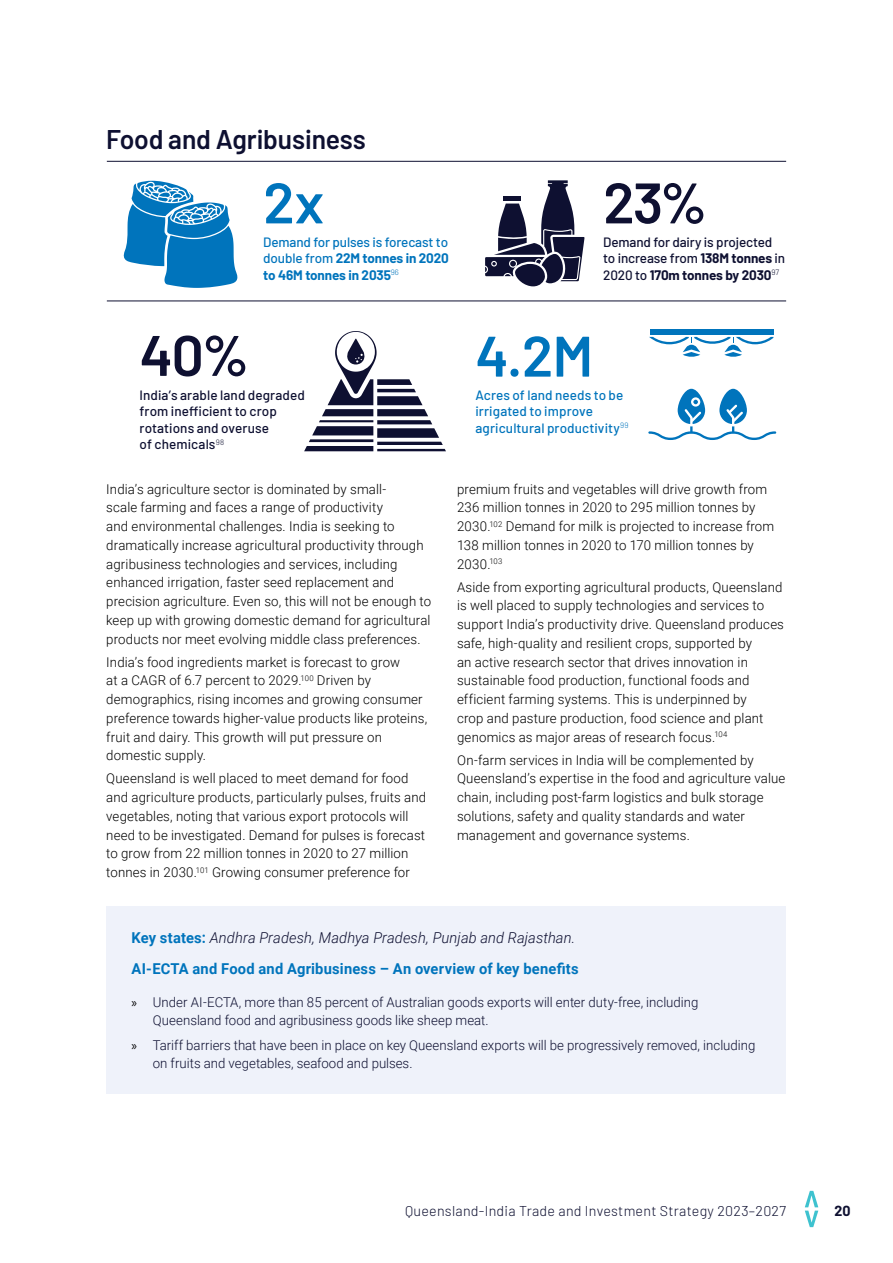
<style>
.page{position:relative;width:893px;height:1263px;background:#fff}
.page>*{position:absolute;margin:0;border:0;box-sizing:border-box;transform-origin:0 0}
.t1{font:600 57px "Barlow";color:#0e1031}
.t2{font:600 57px "Barlow";color:#0074bc}
.H2_-_Navy{font:600 27px "Barlow";letter-spacing:-.005em;color:#0e1031}
.Body_copy{font:italic 300 15px "Roboto";letter-spacing:.005em;color:#0e1031}
.Body_copy-2{font:700 15px "Roboto";letter-spacing:.015em;color:#0074bc}
.t3{font:300 14.25px "Barlow";letter-spacing:.02em;color:#0e1031}
.t4{font:700 14.25px "Barlow";color:#0e1031}
.Body_copy_-_Ink_2col{font:300 13.5px/18.8px "Roboto";letter-spacing:.01em;color:#000}
.t5{font:300 13.5px/18px "Roboto";color:#0e1031}
.Infographic_small{font:500 13.5px/16.5px "Barlow";letter-spacing:.005em;color:#0e1031}
.Infographic_small-2{font:500 13.5px/16.5px "Barlow";letter-spacing:.005em;color:#0074bc}
.t6{font:700 13.5px/16.5px "Barlow";letter-spacing:-.01em;color:#0074bc}
.s1{font-weight:500}
.s2{font-weight:700}
.s3{font-weight:700;font-style:normal;color:#0074bc}
.s4{font-family:"Myriad Pro";font-weight:400;color:#000}
</style>
<div class="page">
<hr style="left:107px;top:161px;width:679px;height:1px;background:#0e1031">
<hr style="left:107px;top:301px;width:679px;height:1px;background:#0e1031">
<svg style="left:304px;top:331px;width:142px;height:120px"></svg>
<svg style="left:648px;top:389px;width:128px;height:51px"></svg>
<div style="left:651px;top:329px;width:123px;height:6px;background:#0074bc"></div>
<svg style="left:649px;top:337px;width:124px;height:20px"></svg>
<svg style="left:123px;top:181px;width:114px;height:107px"></svg>
<div style="left:106px;top:906px;width:680px;height:187px;background:#eff2fa"></div>
<svg style="left:485px;top:180px;width:99px;height:106px"></svg>
<svg style="left:805px;top:1191px;width:13px;height:36px"></svg>
<p class="H2_-_Navy" style="left:106px;top:119px;width:261px">Food and Agribusiness</p>
<p class="t2" style="left:263px;top:161px;width:62px">2x</p>
<p class="Infographic_small-2" style="left:263px;top:233px;width:186px">Demand for pulses is forecast to</p>
<p class="t6" style="left:263px;top:249px;width:187px"><span class="s1">double from</span> 22M tonnes in 2020 to 46M tonnes in 2035<sup>96</sup></p>
<p class="t1" style="left:140px;top:313px;width:111px">40%</p>
<p class="t1" style="left:603px;top:161px;width:105px">23%</p>
<p class="Infographic_small" style="left:603px;top:233px;width:184px">Demand for dairy is projected to increase from <span class="s2">138M tonnes</span> in<br>2020 to <span class="s2">170m tonnes by 2030</span><sup>97</sup></p>
<p class="t2" style="left:475px;top:314px;width:119px">4.2M</p>
<p class="Infographic_small" style="left:140px;top:386px;width:167px">India’s arable land degraded from inefficient to crop rotations and overuse<br>of chemicals<sup>98</sup></p>
<p class="Infographic_small-2" style="left:475px;top:386px;width:155px">Acres of land needs to be irrigated to improve agricultural productivity<sup>99</sup></p>
<p class="Body_copy_-_Ink_2col" style="left:106px;top:479px;width:326px">India’s agriculture sector is dominated by small-<br>scale farming and faces a range of productivity<br>and environmental challenges. India is seeking to dramatically increase agricultural productivity through agribusiness technologies and services, including enhanced irrigation, faster seed replacement and precision agriculture. Even so, this will not be enough to keep up with growing domestic demand for agricultural products nor meet evolving middle class preferences.</p>
<p class="Body_copy_-_Ink_2col" style="left:106px;top:652px;width:322px">India’s food ingredients market is forecast to grow<br>at a CAGR of 6.7 percent to 2029.<sup>100</sup> Driven by demographics, rising incomes and growing consumer preference towards higher-value products like proteins, fruit and dairy. This growth will put pressure on domestic supply.</p>
<p class="Body_copy_-_Ink_2col" style="left:106px;top:769px;width:321px">Queensland is well placed to meet demand for food and agriculture products, particularly pulses, fruits and vegetables, noting that various export protocols will need to be investigated. Demand for pulses is forecast to grow from 22 million tonnes in 2020 to 27 million tonnes in 2030.<sup>101</sup> Growing consumer preference for</p>
<p class="Body_copy_-_Ink_2col" style="left:457px;top:479px;width:319px">premium fruits and vegetables will drive growth from 236 million tonnes in 2020 to 295 million tonnes by 2030.<sup>102</sup> Demand for milk is projected to increase from 138 million tonnes in 2020 to 170 million tonnes by 2030.<sup>103</sup></p>
<p class="Body_copy_-_Ink_2col" style="left:457px;top:577px;width:328px">Aside from exporting agricultural products, Queensland is well placed to supply technologies and services to support India’s productivity drive. Queensland produces safe, high-quality and resilient crops, supported by<br>an active research sector that drives innovation in sustainable food production, functional foods and efficient farming systems. This is underpinned by<br>crop and pasture production, food science and plant genomics as major areas of research focus.<sup>104</sup></p>
<p class="Body_copy_-_Ink_2col" style="left:457px;top:750px;width:330px">On-farm services in India will be complemented by Queensland’s expertise in the food and agriculture value chain, including post-farm logistics and bulk storage solutions, safety and quality standards and water management and governance systems.</p>
<p class="Body_copy" style="left:132px;top:927px;width:445px"><span class="s3">Key states:</span> Andhra Pradesh, Madhya Pradesh, Punjab and Rajasthan.</p>
<p class="Body_copy-2" style="left:132px;top:958px;width:449px">AI-ECTA and Food and Agribusiness – An overview of key benefits</p>
<p class="t5" style="left:153px;top:993px;width:547px;text-indent:-21px"><span class="s4">»</span> Under AI-ECTA, more than 85 percent of Australian goods exports will enter duty-free, including<br>Queensland food and agribusiness goods like sheep meat.</p>
<p class="t5" style="left:153px;top:1035px;width:604px;text-indent:-21px"><span class="s4">»</span> Tariff barriers that have been in place on key Queensland exports will be progressively removed, including on fruits and vegetables, seafood and pulses.</p>
<p class="t3" style="left:405px;top:1201px;width:383px">Queensland-India Trade and Investment Strategy 2023–2027</p>
<p class="t4" style="left:834px;top:1200px;width:18px">20</p>
</div>
